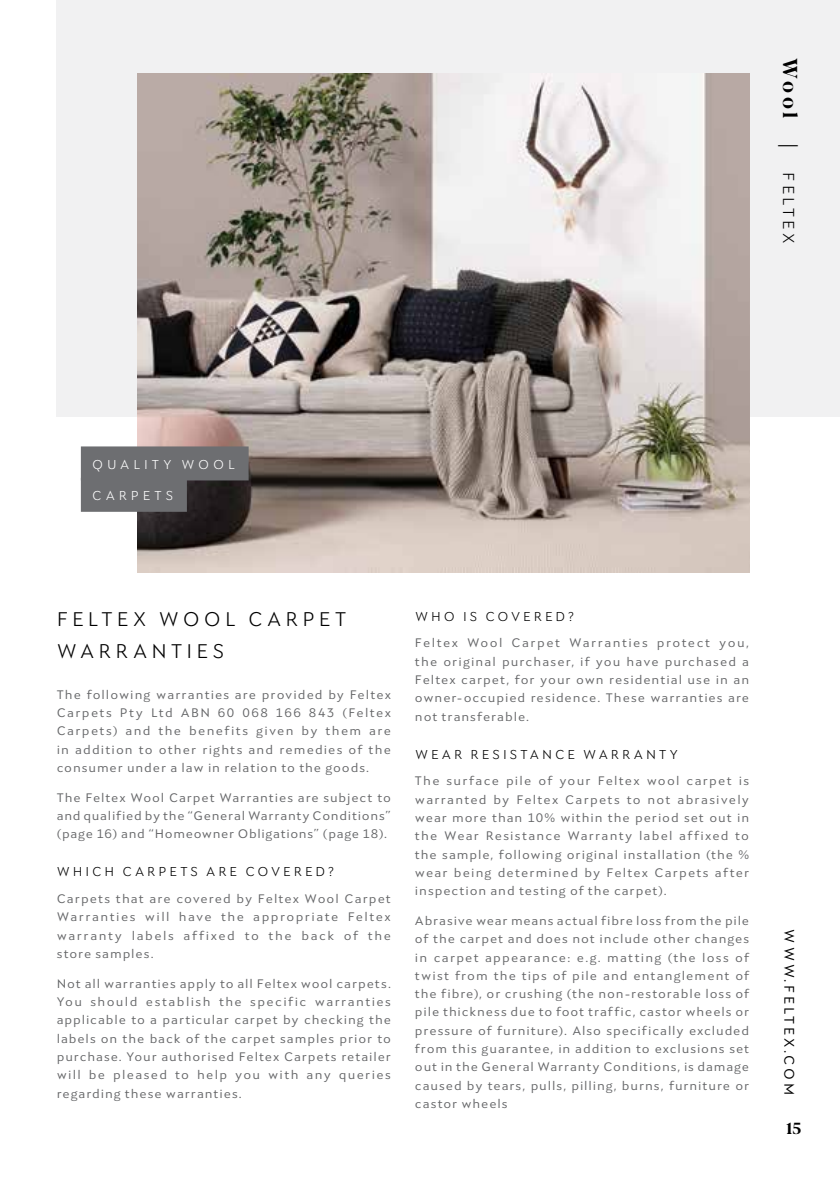
<style>
.page{position:relative;width:840px;height:1191px;background:#fff}
.page>*{position:absolute;margin:0;border:0;box-sizing:border-box;transform-origin:0 0}
.t1{font:300 20px/32px "Seven One Eight";letter-spacing:.21em;color:#000}
.t2{font:300 16px "Seven One Eight";letter-spacing:.215em;color:#000}
.t3{font:700 16px "Blacker Display";color:#000}
.t4{font:14px "Seven One Eight";letter-spacing:.215em;color:#000}
.t5{font:300 13px "Seven One Eight";letter-spacing:.23em;color:#000}
.t6{font:300 13px "Seven One Eight";letter-spacing:.3em;color:#fff}
.t7{font:12.4px/18.4px "Seven One Eight";letter-spacing:.075em;color:#636466;text-align:justify}
.s1{font-family:"Blacker Display";font-weight:700;font-size:20px}
.s2{font-size:20px}
</style>
<div class="page">
<div style="left:57px;top:0;width:782px;height:417px;background:#f1f1f2"></div>
<img style="left:137px;top:74px;width:611px;height:499px">
<div style="left:81px;top:446px;width:167px;height:34px;background:#6d6e71"></div>
<div style="left:81px;top:478px;width:106px;height:34px;background:#6d6e71"></div>
<p class="t2" style="left:797px;top:58px;width:186px;rotate:90deg"><span class="s1">Wool</span> <span class="s2">|</span> FELTEX</p>
<p class="t6" style="left:92px;top:457px;width:144px">QUALITY WOOL</p>
<p class="t6" style="left:92px;top:488px;width:82px">CARPETS</p>
<h1 class="t1" style="left:57px;top:603px;width:290px">FELTEX WOOL CARPET<br>WARRANTIES</h1>
<p class="t7" style="left:57px;top:685px;width:335px">The following warranties are provided by Feltex Carpets Pty Ltd ABN 60 068 166 843 (Feltex Carpets) and the benefits given by them are in addition to other rights and remedies of the consumer under a law in relation to the goods.</p>
<p class="t7" style="left:57px;top:788px;width:335px">The Feltex Wool Carpet Warranties are subject to and qualified by the “General Warranty Conditions” (page 16) and “Homeowner Obligations” (page 18).</p>
<p class="t5" style="left:57px;top:864px;width:278px">WHICH CARPETS ARE COVERED?</p>
<p class="t7" style="left:57px;top:889px;width:335px">Carpets that are covered by Feltex Wool Carpet Warranties will have the appropriate Feltex warranty labels affixed to the back of the store samples.</p>
<p class="t7" style="left:57px;top:974px;width:335px">Not all warranties apply to all Feltex wool carpets.<br>You should establish the specific warranties applicable to a particular carpet by checking the labels on the back of the carpet samples prior to purchase. Your authorised Feltex Carpets retailer will be pleased to help you with any queries regarding these warranties.</p>
<p class="t5" style="left:415px;top:608px;width:160px">WHO IS COVERED?</p>
<p class="t7" style="left:415px;top:634px;width:335px">Feltex Wool Carpet Warranties protect you, the original purchaser, if you have purchased a Feltex carpet, for your own residential use in an owner-occupied residence. These warranties are not transferable.</p>
<p class="t5" style="left:415px;top:746px;width:264px">WEAR RESISTANCE WARRANTY</p>
<p class="t7" style="left:415px;top:772px;width:335px">The surface pile of your Feltex wool carpet is warranted by Feltex Carpets to not abrasively wear more than 10% within the period set out in the Wear Resistance Warranty label affixed to the sample, following original installation (the % wear being determined by Feltex Carpets after inspection and testing of the carpet).</p>
<p class="t7" style="left:415px;top:911px;width:335px">Abrasive wear means actual fibre loss from the pile of the carpet and does not include other changes in carpet appearance: e.g. matting (the loss of twist from the tips of pile and entanglement of the fibre), or crushing (the non-restorable loss of pile thickness due to foot traffic, castor wheels or pressure of furniture). Also specifically excluded from this guarantee, in addition to exclusions set out in the General Warranty Conditions, is damage caused by tears, pulls, pilling, burns, furniture or castor wheels</p>
<p class="t4" style="left:797px;top:929px;width:167px;rotate:90deg">WWW.FELTEX.COM</p>
<p class="t3" style="left:785px;top:1119px;width:17px">15</p>
</div>
